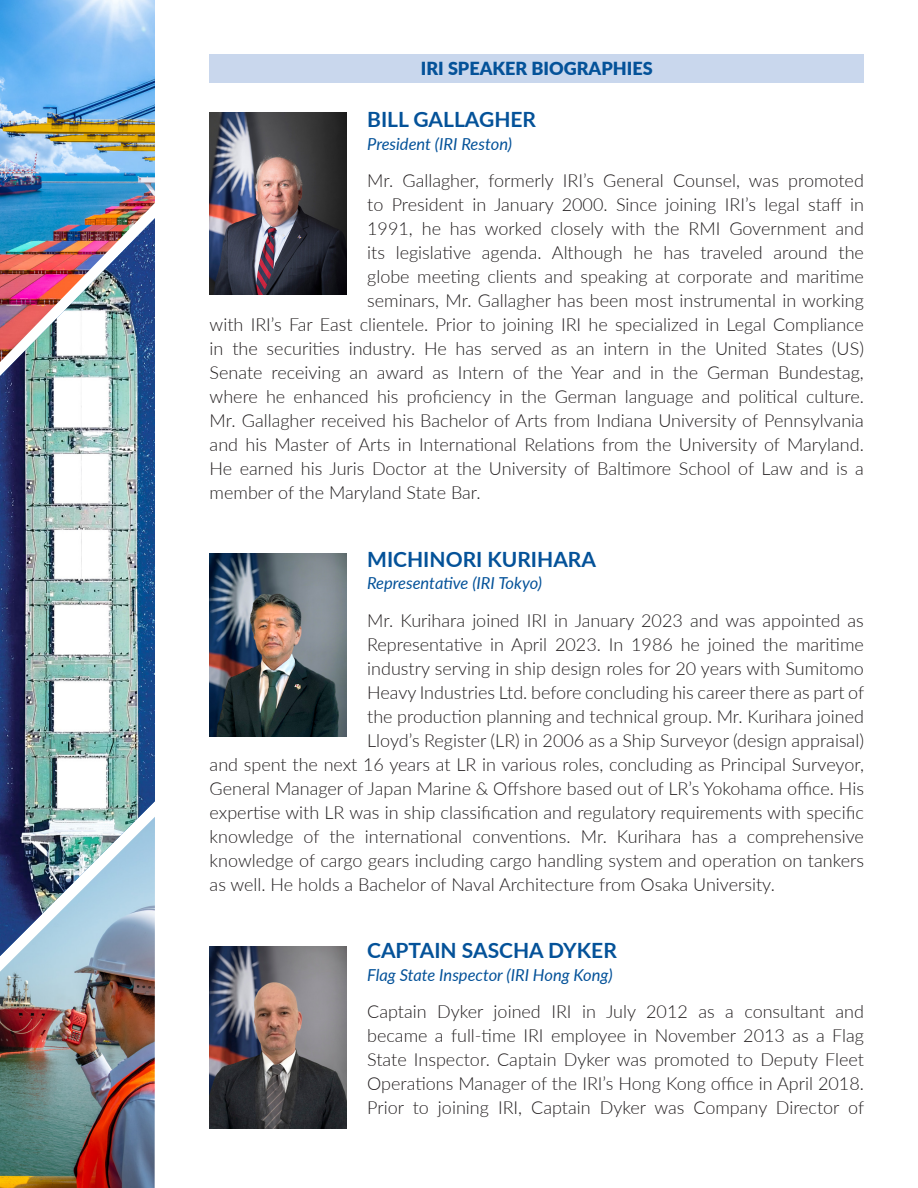
<style>
.page{position:relative;width:918px;height:1188px;background:#fff}
.page>*{position:absolute;margin:0;border:0;box-sizing:border-box;transform-origin:0 0}
.t1{font:700 21px "Lato";color:#045299}
.t2{font:300 18px/24px "Lato";color:#231f20;text-align:justify}
.t3{font:900 18px "Lato";color:#045299}
.t4{font:italic 16.5px "Lato";color:#045299}
</style>
<div class="page">
<div style="left:210px;top:54px;width:654px;height:28px;background:#c9d7ed"></div>
<img style="left:210px;top:112px;width:137px;height:183px">
<img style="left:210px;top:554px;width:137px;height:182px">
<img style="left:210px;top:946px;width:137px;height:183px">
<img style="left:0;top:956px;width:155px;height:232px">
<img style="left:0;top:362px;width:155px;height:594px">
<img style="left:0;top:0;width:155px;height:362px">
<p class="t3" style="left:421px;top:55px;width:233px">IRI SPEAKER BIOGRAPHIES</p>
<p class="t1" style="left:367px;top:104px;width:170px">BILL GALLAGHER</p>
<p class="t4" style="left:367px;top:132px;width:147px">President (IRI Reston)</p>
<p class="t2" style="left:367px;top:168px;width:498px">Mr. Gallagher, formerly IRI’s General Counsel, was promoted</p>
<p class="t2" style="left:367px;top:192px;width:498px">to President in January 2000. Since joining IRI’s legal staff in</p>
<p class="t2" style="left:367px;top:216px;width:498px">1991, he has worked closely with the RMI Government and</p>
<p class="t2" style="left:367px;top:240px;width:498px">its legislative agenda. Although he has traveled around the</p>
<p class="t2" style="left:367px;top:264px;width:498px">globe meeting clients and speaking at corporate and maritime</p>
<p class="t2" style="left:367px;top:288px;width:498px">seminars, Mr. Gallagher has been most instrumental in working</p>
<p class="t2" style="left:210px;top:312px;width:656px">with IRI’s Far East clientele. Prior to joining IRI he specialized in Legal Compliance</p>
<p class="t2" style="left:210px;top:336px;width:656px">in the securities industry. He has served as an intern in the United States (US)</p>
<p class="t2" style="left:210px;top:360px;width:656px">Senate receiving an award as Intern of the Year and in the German Bundestag,</p>
<p class="t2" style="left:210px;top:384px;width:656px">where he enhanced his proficiency in the German language and political culture.</p>
<p class="t2" style="left:210px;top:408px;width:656px">Mr. Gallagher received his Bachelor of Arts from Indiana University of Pennsylvania</p>
<p class="t2" style="left:210px;top:432px;width:656px">and his Master of Arts in International Relations from the University of Maryland.</p>
<p class="t2" style="left:210px;top:456px;width:656px">He earned his Juris Doctor at the University of Baltimore School of Law and is a</p>
<p class="t2" style="left:210px;top:480px;width:273px">member of the Maryland State Bar.</p>
<p class="t1" style="left:367px;top:543px;width:230px">MICHINORI KURIHARA</p>
<p class="t4" style="left:367px;top:571px;width:176px">Representative (IRI Tokyo)</p>
<p class="t2" style="left:367px;top:607px;width:498px">Mr. Kurihara joined IRI in January 2023 and was appointed as</p>
<p class="t2" style="left:367px;top:631px;width:498px">Representative in April 2023. In 1986 he joined the maritime</p>
<p class="t2" style="left:367px;top:655px;width:498px">industry serving in ship design roles for 20 years with Sumitomo</p>
<p class="t2" style="left:367px;top:679px;width:499px">Heavy Industries Ltd. before concluding his career there as part of</p>
<p class="t2" style="left:367px;top:703px;width:498px">the production planning and technical group. Mr. Kurihara joined</p>
<p class="t2" style="left:367px;top:727px;width:498px">Lloyd’s Register (LR) in 2006 as a Ship Surveyor (design appraisal)</p>
<p class="t2" style="left:210px;top:751px;width:656px">and spent the next 16 years at LR in various roles, concluding as Principal Surveyor,</p>
<p class="t2" style="left:210px;top:775px;width:656px">General Manager of Japan Marine &amp; Offshore based out of LR’s Yokohama office. His</p>
<p class="t2" style="left:210px;top:799px;width:656px">expertise with LR was in ship classification and regulatory requirements with specific</p>
<p class="t2" style="left:210px;top:823px;width:656px">knowledge of the international conventions. Mr. Kurihara has a comprehensive</p>
<p class="t2" style="left:210px;top:847px;width:656px">knowledge of cargo gears including cargo handling system and operation on tankers</p>
<p class="t2" style="left:210px;top:871px;width:567px">as well. He holds a Bachelor of Naval Architecture from Osaka University.</p>
<p class="t1" style="left:367px;top:935px;width:251px">CAPTAIN SASCHA DYKER</p>
<p class="t4" style="left:367px;top:963px;width:247px">Flag State Inspector (IRI Hong Kong)</p>
<p class="t2" style="left:367px;top:999px;width:499px">Captain Dyker joined IRI in July 2012 as a consultant and became a full-time IRI employee in November 2013 as a Flag State Inspector. Captain Dyker was promoted to Deputy Fleet Operations Manager of the IRI’s Hong Kong office in April 2018.<br>Prior to joining IRI, Captain Dyker was Company Director of</p>
</div>
